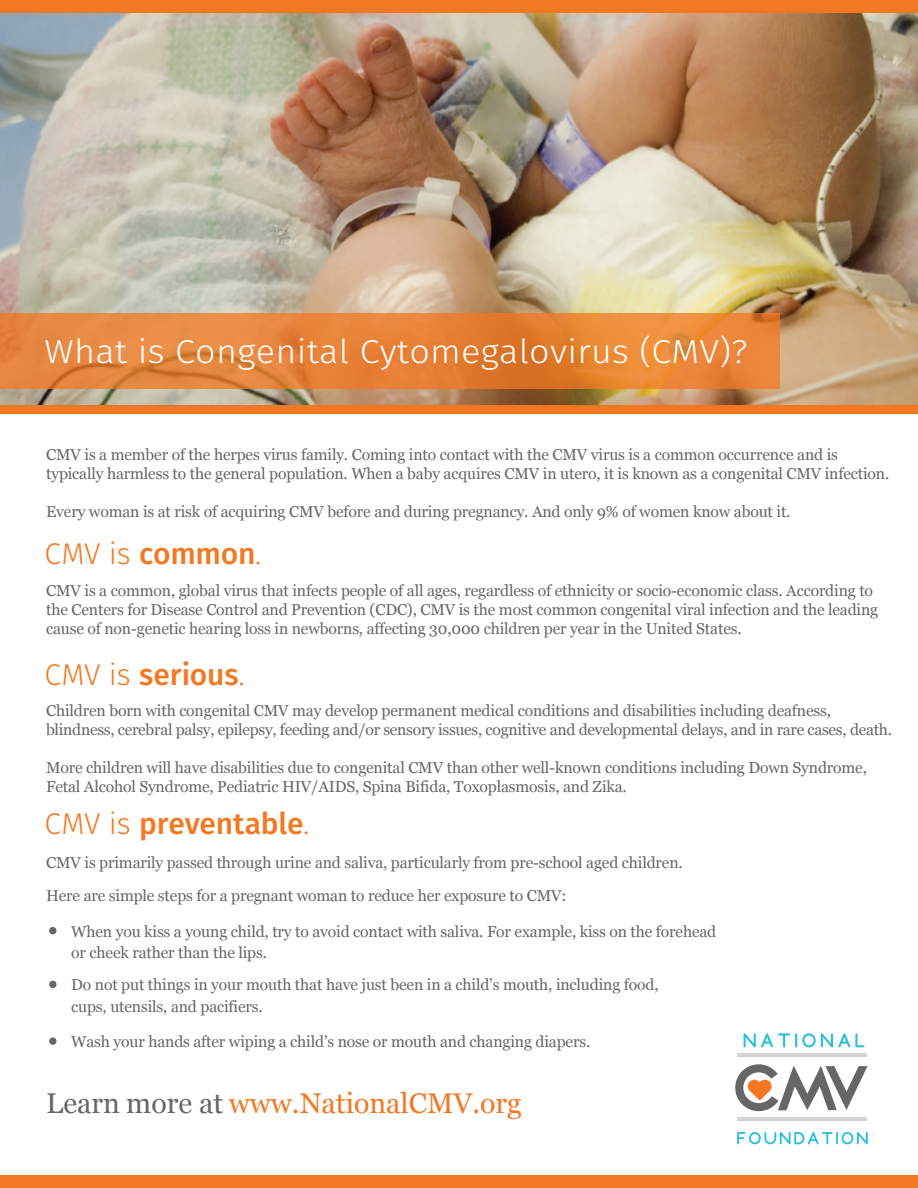
<style>
.page{position:relative;width:918px;height:1188px;background:#fff}
.page>*{position:absolute;margin:0;border:0;box-sizing:border-box;transform-origin:0 0}
.t1{font:300 33.15px "Fira Sans";letter-spacing:.01em;color:#fff;scale:1.09 1}
.t2{font:500 30px "Fira Sans";letter-spacing:-.005em;color:#f47821}
.t3{font:300 30px "Fira Sans";color:#f47821}
.t4{font:28.5px "Georgia";color:#f47821}
.t5{font:15.75px/18.9px "Georgia";letter-spacing:-.01em;color:#666}
.s1{font-weight:500}
.s2{font-weight:300}
.s3{color:#666}
</style>
<div class="page">
<div style="left:0;top:405px;width:918px;height:9px;background:#f47821"></div>
<img style="left:0;top:12px;width:918px;height:393px">
<div style="left:49px;top:927px;width:8px;height:7px;background:#666766;border-radius:50%"></div>
<div style="left:49px;top:981px;width:8px;height:7px;background:#666766;border-radius:50%"></div>
<div style="left:49px;top:1037px;width:8px;height:8px;background:#666766;border-radius:50%"></div>
<div style="left:0;top:0;width:918px;height:12px;background:#f47821"></div>
<div style="left:0;top:1176px;width:918px;height:12px;background:#f47821"></div>
<hr style="left:737px;top:1117px;width:129px;height:4px;background:#d4d3d3">
<hr style="left:737px;top:1053px;width:129px;height:4px;background:#d4d3d3">
<svg style="left:744px;top:1033px;width:120px;height:14px"></svg>
<svg style="left:737px;top:1132px;width:131px;height:12px"></svg>
<svg style="left:735px;top:1064px;width:132px;height:47px"></svg>
<svg style="left:0;top:313px;width:779px;height:76px;background:#e68339"></svg>
<h1 class="t1" style="left:45px;top:328px;width:646px">What is Congenital Cytomegalovirus (CMV)?</h1>
<p class="t5" style="left:46px;top:444px;width:845px">CMV is a member of the herpes virus family. Coming into contact with the CMV virus is a common occurrence and is typically harmless to the general population. When a baby acquires CMV in utero, it is known as a congenital CMV infection.</p>
<p class="t5" style="left:46px;top:501px;width:746px">Every woman is at risk of acquiring CMV before and during pregnancy. And only 9% of women know about it.</p>
<h2 class="t3" style="left:45px;top:532px;width:218px">CMV is <span class="s1">common</span>.</h2>
<p class="t5" style="left:46px;top:580px;width:834px">CMV is a common, global virus that infects people of all ages, regardless of ethnicity or socio-economic class. According to the Centers for Disease Control and Prevention (CDC), CMV is the most common congenital viral infection and the leading cause of non-genetic hearing loss in newborns, affecting 30,000 children per year in the United States.</p>
<h2 class="t2" style="left:45px;top:650px;width:201px"><span class="s2">CMV is</span> serious<span class="s2">.</span></h2>
<p class="t5" style="left:46px;top:701px;width:847px">Children born with congenital CMV may develop permanent medical conditions and disabilities including deafness, blindness, cerebral palsy, epilepsy, feeding and/or sensory issues, cognitive and developmental delays, and in rare cases, death.</p>
<p class="t5" style="left:46px;top:757px;width:822px">More children will have disabilities due to congenital CMV than other well-known conditions including Down Syndrome,<br>Fetal Alcohol Syndrome, Pediatric HIV/AIDS, Spina Bifida, Toxoplasmosis, and Zika.</p>
<h2 class="t2" style="left:45px;top:800px;width:266px"><span class="s2">CMV is</span> preventable<span class="s2">.</span></h2>
<p class="t5" style="left:46px;top:845px;width:638px;line-height:33.5px">CMV is primarily passed through urine and saliva, particularly from pre-school aged children.<br>Here are simple steps for a pregnant woman to reduce her exposure to CMV:</p>
<p class="t5" style="left:71px;top:920px;width:647px;line-height:21.6px">When you kiss a young child, try to avoid contact with saliva. For example, kiss on the forehead or cheek rather than the lips.</p>
<p class="t5" style="left:71px;top:973px;width:589px;line-height:21.6px">Do not put things in your mouth that have just been in a child’s mouth, including food, cups, utensils, and pacifiers.</p>
<p class="t5" style="left:71px;top:1031px;width:520px">Wash your hands after wiping a child’s nose or mouth and changing diapers.</p>
<h3 class="t4" style="left:46px;top:1082px;width:477px"><span class="s3">Learn more at</span> www.NationalCMV.org</h3>
</div>
